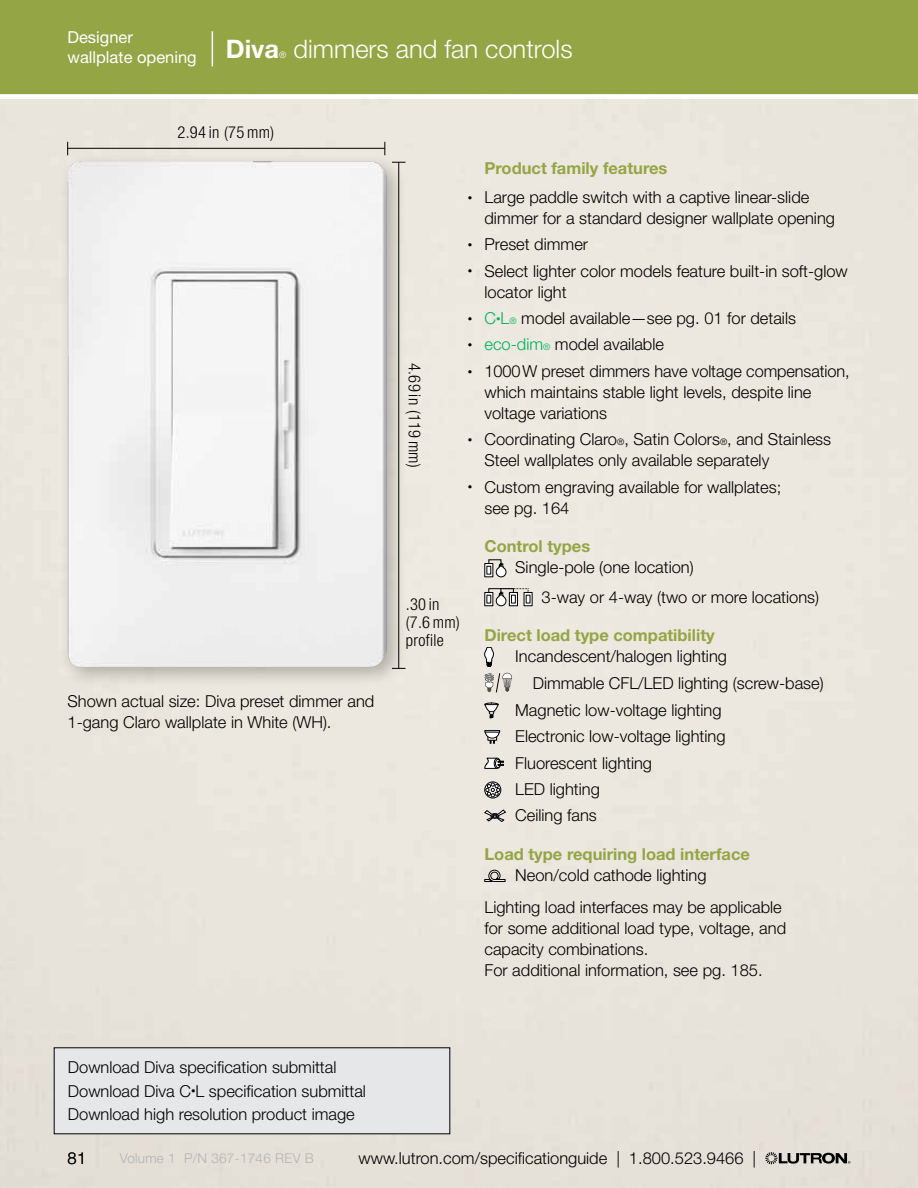
<style>
.page{position:relative;width:918px;height:1188px;background:#fff}
.page>*{position:absolute;margin:0;border:0;box-sizing:border-box;transform-origin:0 0}
.t1{font:300 25.5px "Helvetica Neue LT Std";color:#fff}
.t2{font:300 16.5px/21px "Helvetica Neue LT Std";color:#000}
.t3{font:700 16.5px "Helvetica Neue LT Std";color:#94a545}
.t4{font:300 condensed 16.5px/18px "Helvetica Neue LT Std";letter-spacing:.02em;color:#000}
.t5{font:16.5px/19.8px "Helvetica Neue LT Std";color:#fff}
.t6{font:300 13.5px "Helvetica Neue LT Std";letter-spacing:.02em;color:#b1b4b6}
.t7{font:300 9px "Helvetica Neue LT Std";color:#fff}
.s1{font-size:9px}
.s2{color:#00b25a}
.s3{font-size:9px;color:#00b25a}
</style>
<div class="page">
<div style="left:0;top:99px;width:918px;height:1089px;background:#e9e5dc"></div>
<div style="left:59px;top:152px;width:349px;height:536px;background:#000;opacity:.25"></div>
<img style="left:67px;top:161px;width:320px;height:507px">
<svg style="left:484px;top:563px;width:22px;height:14px"></svg>
<svg style="left:484px;top:588px;width:48px;height:18px"></svg>
<div style="left:489px;top:668px;width:32px;height:43px;background:#ece8df"></div>
<svg style="left:484px;top:647px;width:28px;height:46px"></svg>
<svg style="left:484px;top:703px;width:15px;height:15px"></svg>
<svg style="left:484px;top:730px;width:16px;height:13px"></svg>
<svg style="left:484px;top:758px;width:20px;height:11px"></svg>
<div style="left:485px;top:782px;width:16px;height:16px;background:#121211;border-radius:50%"></div>
<div style="left:484px;top:782px;width:17px;height:16px;border:1px solid #000;border-radius:50%"></div>
<svg style="left:486px;top:783px;width:14px;height:14px"></svg>
<svg style="left:484px;top:810px;width:22px;height:12px"></svg>
<svg style="left:485px;top:870px;width:20px;height:12px"></svg>
<hr style="left:68px;top:148px;width:317px;height:1px;background:#000">
<svg style="left:385px;top:142px;width:1px;height:13px"></svg>
<svg style="left:67px;top:142px;width:1px;height:13px"></svg>
<hr style="left:398px;top:162px;width:1px;height:506px;background:#000">
<svg style="left:392px;top:668px;width:13px;height:1px"></svg>
<svg style="left:392px;top:162px;width:13px;height:1px"></svg>
<svg style="left:765px;top:1152px;width:85px;height:12px"></svg>
<div style="left:0;top:0;width:918px;height:94px;background:#94a545"></div>
<hr style="left:212px;top:31px;width:1px;height:35px;background:#fff">
<div style="left:54px;top:1048px;width:396px;height:86px;background:#e6e7e8"></div>
<p class="t5" style="left:68px;top:27px;width:213px">Designer<br>wallplate opening <sup>Diva</sup></p>
<p class="t7" style="left:279px;top:50px;width:9px">®</p>
<h1 class="t1" style="left:294px;top:34px;width:281px">dimmers and fan controls</h1>
<p class="t4" style="left:177px;top:123px;width:98px">2.94 in (75mm)</p>
<p class="t2" style="left:68px;top:691px;width:308px">Shown actual size: Diva preset dimmer and<br>1-gang Claro wallplate in White (WH).</p>
<p class="t4" style="left:424px;top:363px;width:106px;rotate:90deg">4.69 in (119mm)</p>
<p class="t4" style="left:406px;top:596px;width:56px">.30 in (7.6mm) profile</p>
<p class="t3" style="left:484px;top:158px;width:185px">Product family features</p>
<p class="t2" style="left:484px;top:186px;width:352px;text-indent:-16px"><span class="s1">•</span> Large paddle switch with a captive linear-slide dimmer for a standard designer wallplate opening</p>
<p class="t2" style="left:468px;top:234px;width:122px"><span class="s1">•</span> Preset dimmer</p>
<p class="t2" style="left:484px;top:260px;width:365px;text-indent:-16px"><span class="s1">•</span> Select lighter color models feature built-in soft-glow locator light</p>
<p class="t2" style="left:468px;top:307px;width:330px"><span class="s1">•</span> <span class="s2">C</span><span class="s3">•</span><span class="s2">L</span><span class="s3">®</span> model available—see pg. 01 for details</p>
<p class="t2" style="left:468px;top:334px;width:198px"><span class="s1">•</span> <span class="s2">eco-dim</span><span class="s3">®</span> model available</p>
<p class="t2" style="left:484px;top:360px;width:367px;text-indent:-17px"><span class="s1">•</span> 1000W preset dimmers have voltage compensation, which maintains stable light levels, despite line voltage variations</p>
<p class="t2" style="left:484px;top:429px;width:348px;text-indent:-16px"><span class="s1">•</span> Coordinating Claro<span class="s1">®</span>, Satin Colors<span class="s1">®</span>, and Stainless<br>Steel wallplates only available separately</p>
<p class="t2" style="left:484px;top:476px;width:298px;text-indent:-16px"><span class="s1">•</span> Custom engraving available for wallplates; see pg. 164</p>
<p class="t3" style="left:484px;top:536px;width:107px">Control types</p>
<p class="t2" style="left:542px;top:552px;width:279px;line-height:29.4px;text-indent:-26px">Single-pole (one location)<br>3-way or 4-way (two or more locations)</p>
<p class="t3" style="left:485px;top:625px;width:232px">Direct load type compatibility</p>
<p class="t2" style="left:515px;top:646px;width:213px">Incandescent/halogen lighting</p>
<p class="t2" style="left:533px;top:673px;width:292px">Dimmable CFL/LED lighting (screw-base)</p>
<p class="t2" style="left:515px;top:699px;width:208px">Magnetic low-voltage lighting</p>
<p class="t2" style="left:515px;top:726px;width:212px">Electronic low-voltage lighting</p>
<p class="t2" style="left:515px;top:752px;width:138px">Fluorescent lighting</p>
<p class="t2" style="left:515px;top:778px;width:86px">LED lighting</p>
<p class="t2" style="left:515px;top:805px;width:83px">Ceiling fans</p>
<p class="t3" style="left:484px;top:844px;width:267px">Load type requiring load interface</p>
<p class="t2" style="left:484px;top:859px;width:299px;line-height:31.8px;text-indent:31px">Neon/cold cathode lighting<br>Lighting load interfaces may be applicable</p>
<p class="t2" style="left:484px;top:917px;width:303px">for some additional load type, voltage, and capacity combinations.<br>For additional information, see pg. 185.</p>
<p class="t2" style="left:68px;top:1055px;width:300px;line-height:23.4px">Download Diva specification submittal<br>Download Diva C<sup>•</sup>L specification submittal<br>Download high resolution product image</p>
<p class="t2" style="left:68px;top:1147px;width:20px">81</p>
<p class="t6" style="left:120px;top:1150px;width:196px">Volume 1 P/N 367-1746 REV B</p>
<p class="t2" style="left:359px;top:1148px;width:399px">www.lutron.com/specificationguide | 1.800.523.9466 |</p>
</div>
